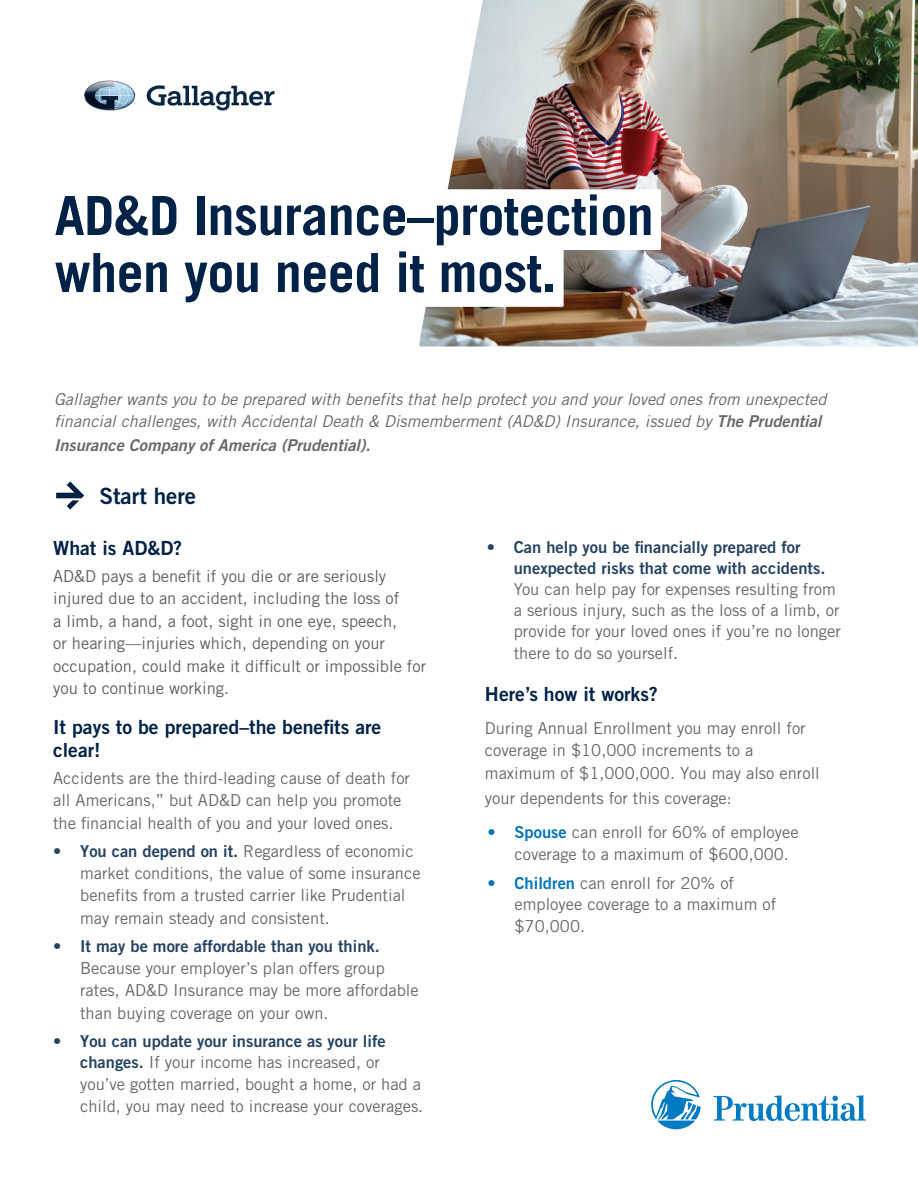
<style>
.page{position:relative;width:918px;height:1188px;background:#fff}
.page>*{position:absolute;margin:0;border:0;box-sizing:border-box;transform-origin:0 0}
.t1{font:700 54px/57px "Trade Gothic LT Std";letter-spacing:-.01em;color:#002247}
.t2{font:22.5px "Trade Gothic LT Std Bd 2";color:#002247}
.t3{font:19.5px/22.5px "Trade Gothic LT Std Bd 2";color:#002247}
.Body{font:16.5px/22.5px "Trade Gothic LT Std";color:#686869}
.Body-2{font:16.5px/22.5px "Trade Gothic LT Std";color:#5f6063}
.Body_Intro{font:italic 16.35px/23px "Trade Gothic LT Std";color:#686869}
.s1{font-family:"Trade Gothic LT Std Bd 2 Obl";font-style:normal}
.s2{font-family:"Trade Gothic LT Std Bd 2";color:#264362}
.s3{font-family:"Trade Gothic LT Std Bd 2";color:#0074b9}
</style>
<div class="page">
<svg style="left:56px;top:481px;width:28px;height:29px"></svg>
<svg style="left:651px;top:1080px;width:215px;height:49px"></svg>
<img style="left:420px;top:0;width:498px;height:346px">
<div style="left:372px;top:189px;width:289px;height:61px;background:#fff;border-radius:2px"></div>
<div style="left:275px;top:246px;width:289px;height:61px;background:#fff;border-radius:2px"></div>
<img style="left:84px;top:80px;width:191px;height:31px">
<h1 class="t1" style="left:55px;top:186px;width:601px">AD&amp;D Insurance–protection when you need it most.</h1>
<p class="Body_Intro" style="left:54px;top:388px;width:774px">Gallagher wants you to be prepared with benefits that help protect you and your loved ones from unexpected financial challenges, with Accidental Death &amp; Dismemberment (AD&amp;D) Insurance, issued by <span class="s1">The Prudential<br>Insurance Company of America (Prudential).</span></p>
<h2 class="t2" style="left:99px;top:482px;width:98px">Start here</h2>
<h3 class="t3" style="left:53px;top:536px;width:130px">What is AD&amp;D?</h3>
<p class="Body-2" style="left:53px;top:564px;width:375px">AD&amp;D pays a benefit if you die or are seriously injured due to an accident, including the loss of<br>a limb, a hand, a foot, sight in one eye, speech,<br>or hearing—injuries which, depending on your occupation, could make it difficult or impossible for you to continue working.</p>
<h3 class="t3" style="left:53px;top:716px;width:330px">It pays to be prepared–the benefits are clear!</h3>
<p class="Body" style="left:53px;top:766px;width:358px">Accidents are the third-leading cause of death for all Americans,” but AD&amp;D can help you promote the financial health of you and your loved ones.</p>
<p class="Body" style="left:80px;top:839px;width:342px;text-indent:-27px"><span class="s2">• You can depend on it.</span> Regardless of economic market conditions, the value of some insurance benefits from a trusted carrier like Prudential may remain steady and consistent.</p>
<p class="Body" style="left:80px;top:935px;width:340px;text-indent:-27px"><span class="s2">• It may be more affordable than you think.<br></span>Because your employer’s plan offers group rates, AD&amp;D Insurance may be more affordable than buying coverage on your own.</p>
<p class="Body" style="left:80px;top:1030px;width:345px;line-height:21.5px;text-indent:-27px"><span class="s2">• You can update your insurance as your life changes.</span> If your income has increased, or you’ve gotten married, bought a home, or had a child, you may need to increase your coverages.</p>
<p class="Body" style="left:514px;top:536px;width:329px;line-height:21px;text-indent:-27px"><span class="s2">• Can help you be financially prepared for unexpected risks that come with accidents.<br></span>You can help pay for expenses resulting from a serious injury, such as the loss of a limb, or provide for your loved ones if you’re no longer</p>
<p class="Body" style="left:514px;top:642px;width:166px">there to do so yourself.</p>
<p class="t3" style="left:485px;top:682px;width:174px">Here’s how it works?</p>
<p class="Body" style="left:485px;top:718px;width:322px;line-height:21.6px">During Annual Enrollment you may enroll for coverage in $10,000 increments to a</p>
<p class="Body" style="left:485px;top:761px;width:336px;line-height:25.2px">maximum of $1,000,000. You may also enroll your dependents for this coverage:</p>
<p class="Body" style="left:515px;top:821px;width:286px;line-height:22px;text-indent:-27px"><span class="s3">• Spouse</span> can enroll for 60% of employee coverage to a maximum of $600,000.</p>
<p class="Body" style="left:515px;top:872px;width:263px;line-height:21.6px;text-indent:-27px"><span class="s3">• Children</span> can enroll for 20% of employee coverage to a maximum of $70,000.</p>
</div>
